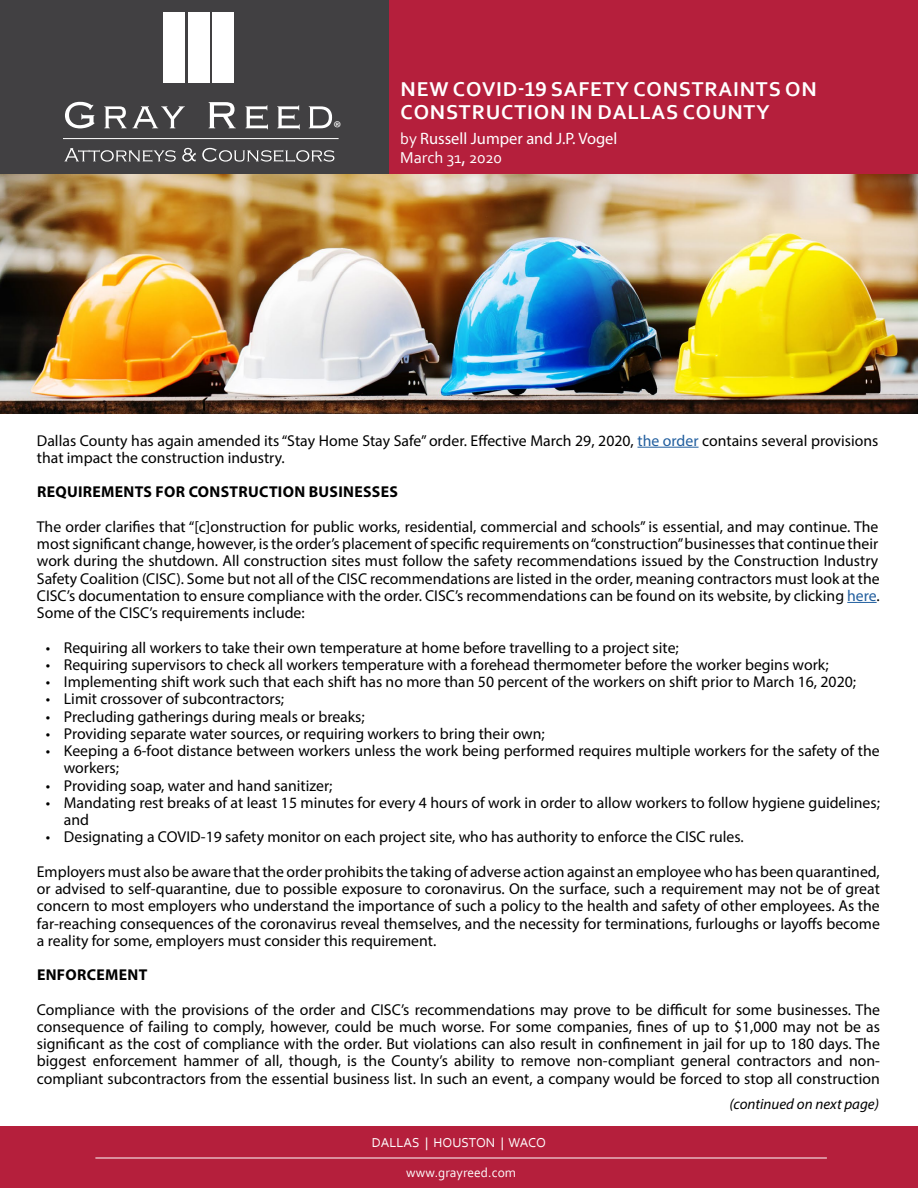
<style>
.page{position:relative;width:918px;height:1188px;background:#fff}
.page>*{position:absolute;margin:0;border:0;box-sizing:border-box;transform-origin:0 0}
.t1{font:700 21px/22.5px "Corbel";letter-spacing:.04em;color:#fff}
.t2{font:18.6px "Myriad Pro";color:#fff}
.t3{font:16.5px "Myriad Pro";color:#fff}
.t4{font:16.5px "Corbel";color:#fff}
.t5{font:15.75px/17.2px "Myriad Pro";color:#000}
.t6{font:700 15.75px "Myriad Pro";letter-spacing:.02em;color:#000}
.t7{font:italic 15px "Myriad Pro";color:#000}
.t8{font:13.5px "Corbel";color:#fff}
.s1{font-family:"Corbel"}
.s2{color:#215e9e}
</style>
<div class="page">
<div style="left:388px;top:0;width:530px;height:176px;background:#b51f3c"></div>
<div style="left:0;top:0;width:388px;height:176px;background:#414042"></div>
<svg style="left:64px;top:148px;width:112px;height:14px"></svg>
<svg style="left:182px;top:148px;width:14px;height:14px"></svg>
<svg style="left:202px;top:148px;width:132px;height:14px"></svg>
<svg style="left:65px;top:102px;width:29px;height:26px"></svg>
<svg style="left:104px;top:106px;width:81px;height:22px"></svg>
<svg style="left:209px;top:102px;width:27px;height:26px"></svg>
<svg style="left:245px;top:105px;width:23px;height:24px"></svg>
<svg style="left:277px;top:105px;width:23px;height:24px"></svg>
<svg style="left:309px;top:106px;width:23px;height:22px"></svg>
<hr style="left:63px;top:138px;width:276px;height:1px;background:#fff">
<div style="left:164px;top:12px;width:21px;height:71px;background:#fff"></div>
<div style="left:188px;top:12px;width:21px;height:71px;background:#fff"></div>
<div style="left:213px;top:12px;width:21px;height:71px;background:#fff"></div>
<div style="left:0;top:1126px;width:918px;height:62px;background:#b51f3c"></div>
<hr style="left:95px;top:1158px;width:732px;height:1px;background:#fff">
<hr style="left:638px;top:447px;width:61px;height:1px;background:#215e9e">
<hr style="left:847px;top:602px;width:30px;height:1px;background:#215e9e">
<img style="left:0;top:175px;width:918px;height:239px">
<p class="t2" style="left:333px;top:116px;width:9px">®</p>
<h1 class="t1" style="left:401px;top:78px;width:418px">NEW COVID-19 SAFETY CONSTRAINTS ON<br>CONSTRUCTION IN DALLAS COUNTY</h1>
<p class="t3" style="left:400px;top:128px;width:219px"><span class="s1">by</span> Russell Jumper and J.P. Vogel</p>
<p class="t4" style="left:400px;top:148px;width:103px">March 31, 2020</p>
<p class="t5" style="left:37px;top:431px;width:843px">Dallas County has again amended its “Stay Home Stay Safe” order. Effective March 29, 2020, <span class="s2">the order</span> contains several provisions that impact the construction industry.</p>
<p class="t6" style="left:37px;top:482px;width:362px">REQUIREMENTS FOR CONSTRUCTION BUSINESSES</p>
<p class="t5" style="left:37px;top:518px;width:845px;text-align:justify">The order clarifies that “[c]onstruction for public works, residential, commercial and schools” is essential, and may continue. The most significant change, however, is the order’s placement of specific requirements on “construction” businesses that continue their work during the shutdown. All construction sites must follow the safety recommendations issued by the Construction Industry Safety Coalition (CISC). Some but not all of the CISC recommendations are listed in the order, meaning contractors must look at the CISC’s documentation to ensure compliance with the order. CISC’s recommendations can be found on its website, by clicking <span class="s2">here</span>.<br>Some of the CISC’s requirements include:</p>
<p class="t5" style="left:46px;top:638px;width:634px">• Requiring all workers to take their own temperature at home before travelling to a project site;</p>
<p class="t5" style="left:46px;top:656px;width:784px">• Requiring supervisors to check all workers temperature with a forehead thermometer before the worker begins work;</p>
<p class="t5" style="left:46px;top:673px;width:812px">• Implementing shift work such that each shift has no more than 50 percent of the workers on shift prior to March 16, 2020;</p>
<p class="t5" style="left:46px;top:690px;width:240px">• Limit crossover of subcontractors;</p>
<p class="t5" style="left:46px;top:707px;width:320px">• Precluding gatherings during meals or breaks;</p>
<p class="t5" style="left:46px;top:725px;width:500px">• Providing separate water sources, or requiring workers to bring their own;</p>
<p class="t5" style="left:64px;top:742px;width:817px;text-indent:-18px">• Keeping a 6-foot distance between workers unless the work being performed requires multiple workers for the safety of the workers;</p>
<p class="t5" style="left:46px;top:776px;width:288px">• Providing soap, water and hand sanitizer;</p>
<p class="t5" style="left:64px;top:794px;width:818px;text-indent:-18px">• Mandating rest breaks of at least 15 minutes for every 4 hours of work in order to allow workers to follow hygiene guidelines; and</p>
<p class="t5" style="left:37px;top:819px;width:845px;line-height:34.5px;text-indent:9px">• Designating a COVID-19 safety monitor on each project site, who has authority to enforce the CISC rules.<br>Employers must also be aware that the order prohibits the taking of adverse action against an employee who has been quarantined,</p>
<p class="t5" style="left:37px;top:880px;width:845px;text-align:justify">or advised to self-quarantine, due to possible exposure to coronavirus. On the surface, such a requirement may not be of great concern to most employers who understand the importance of such a policy to the health and safety of other employees. As the far-reaching consequences of the coronavirus reveal themselves, and the necessity for terminations, furloughs or layoffs become a reality for some, employers must consider this requirement.</p>
<p class="t6" style="left:37px;top:965px;width:112px">ENFORCEMENT</p>
<p class="t5" style="left:37px;top:1001px;width:845px;text-align:justify">Compliance with the provisions of the order and CISC’s recommendations may prove to be difficult for some businesses. The consequence of failing to comply, however, could be much worse. For some companies, fines of up to $1,000 may not be as significant as the cost of compliance with the order. But violations can also result in confinement in jail for up to 180 days. The biggest enforcement hammer of all, though, is the County’s ability to remove non-compliant general contractors and non&shy;compliant subcontractors from the essential business list. In such an event, a company would be forced to stop all construction</p>
<p class="t8" style="left:372px;top:1134px;width:176px">DALLAS | HOUSTON | WACO</p>
<p class="t8" style="left:406px;top:1164px;width:111px">www.grayreed.com</p>
<p class="t7" style="left:729px;top:1095px;width:151px">(continued on next page)</p>
</div>
